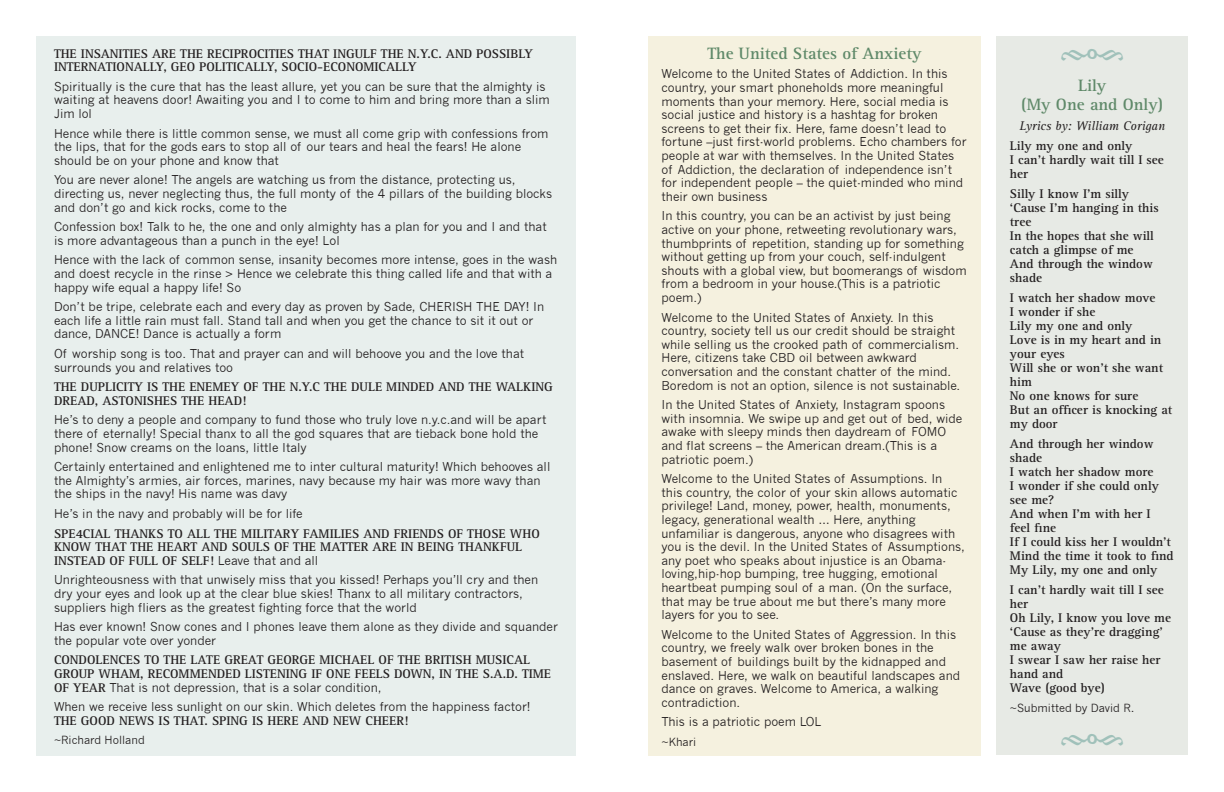
<style>
.page{position:relative;width:1224px;height:792px;background:#fff}
.page>*{position:absolute;margin:0;border:0;box-sizing:border-box;transform-origin:0 0}
.Normal__Web{font:700 17px/19px "Rotis Serif";color:#5f8969;text-align:center}
.Normal__Web-2{font:700 13px/14px "Rotis Serif";color:#231f20}
.Normal__Web-3{font:italic 13px "Rotis Serif";color:#231f20}
.Normal__Web-4{font:12px/13.6px "News Gothic";color:#231f20}
.Normal__Web-5{font:11px "News Gothic";color:#231f20}
.s1{font-family:"News Gothic";font-weight:400;font-size:12px}
.s2{font-family:"Rotis Serif";font-weight:700;font-size:13px}
.s3{font-size:12px}
</style>
<div class="page">
<div style="left:648px;top:36px;width:333px;height:720px;background:#f5f1df"></div>
<div style="left:36px;top:36px;width:540px;height:720px;background:#e8efed"></div>
<div style="left:996px;top:36px;width:192px;height:719px;background:#e7eae5"></div>
<p class="Normal__Web-2" style="left:54px;top:47px;width:480px;line-height:13.6px">THE INSANITIES ARE THE RECIPROCITIES THAT INGULF THE N.Y.C. AND POSSIBLY<br>INTERNATIONALLY, GEO POLITICALLY, SOCIO-ECONOMICALLY</p>
<p class="Normal__Web-4" style="left:54px;top:80px;width:497px">Spiritually is the cure that has the least allure, yet you can be sure that the almighty is waiting at heavens door! Awaiting you and I to come to him and bring more than a slim<br>Jim lol</p>
<p class="Normal__Web-4" style="left:54px;top:126px;width:496px">Hence while there is little common sense, we must all come grip with confessions from the lips, that for the gods ears to stop all of our tears and heal the fears! He alone should be on your phone and know that</p>
<p class="Normal__Web-4" style="left:54px;top:173px;width:500px">You are never alone! The angels are watching us from the distance, protecting us, directing us, never neglecting thus, the full monty of the 4 pillars of the building blocks and don’t go and kick rocks, come to the</p>
<p class="Normal__Web-4" style="left:54px;top:220px;width:494px">Confession box! Talk to he, the one and only almighty has a plan for you and I and that is more advantageous than a punch in the eye! Lol</p>
<p class="Normal__Web-4" style="left:54px;top:253px;width:505px">Hence with the lack of common sense, insanity becomes more intense, goes in the wash and doest recycle in the rinse &gt; Hence we celebrate this thing called life and that with a happy wife equal a happy life! So</p>
<p class="Normal__Web-4" style="left:54px;top:300px;width:492px">Don’t be tripe, celebrate each and every day as proven by Sade, CHERISH THE DAY! In each life a little rain must fall. Stand tall and when you get the chance to sit it out or dance, DANCE! Dance is actually a form</p>
<p class="Normal__Web-4" style="left:54px;top:347px;width:472px">Of worship song is too. That and prayer can and will behoove you and the love that surrounds you and relatives too</p>
<p class="Normal__Web-2" style="left:54px;top:380px;width:500px;line-height:13.6px">THE DUPLICITY IS THE ENEMEY OF THE N.Y.C THE DULE MINDED AND THE WALKING<br>DREAD, ASTONISHES THE HEAD!</p>
<p class="Normal__Web-4" style="left:54px;top:413px;width:494px">He’s to deny a people and company to fund those who truly love n.y.c.and will be apart there of eternally! Special thanx to all the god squares that are tieback bone hold the phone! Snow creams on the loans, little Italy</p>
<p class="Normal__Web-4" style="left:54px;top:460px;width:498px">Certainly entertained and enlightened me to inter cultural maturity! Which behooves all the Almighty’s armies, air forces, marines, navy because my hair was more wavy than the ships in the navy! His name was davy</p>
<p class="Normal__Web-4" style="left:54px;top:507px;width:250px">He’s in the navy and probably will be for life</p>
<p class="Normal__Web-2" style="left:54px;top:527px;width:487px;line-height:13.6px">SPE4CIAL THANKS TO ALL THE MILITARY FAMILIES AND FRIENDS OF THOSE WHO<br>KNOW THAT THE HEART AND SOULS OF THE MATTER ARE IN BEING THANKFUL<br>INSTEAD OF FULL OF SELF! <span class="s1">Leave that and all</span></p>
<p class="Normal__Web-4" style="left:54px;top:573px;width:486px">Unrighteousness with that unwisely miss that you kissed! Perhaps you’ll cry and then dry your eyes and look up at the clear blue skies! Thanx to all military contractors, suppliers high fliers as the greatest fighting force that the world</p>
<p class="Normal__Web-4" style="left:54px;top:620px;width:506px">Has ever known! Snow cones and I phones leave them alone as they divide and squander the popular vote over yonder</p>
<p class="Normal__Web-2" style="left:54px;top:653px;width:499px;line-height:13.6px">CONDOLENCES TO THE LATE GREAT GEORGE MICHAEL OF THE BRITISH MUSICAL<br>GROUP WHAM, RECOMMENDED LISTENING IF ONE FEELS DOWN, IN THE S.A.D. TIME</p>
<p class="Normal__Web-4" style="left:54px;top:680px;width:329px"><span class="s2">OF YEAR</span> That is not depression, that is a solar condition,</p>
<p class="Normal__Web-4" style="left:54px;top:700px;width:478px">When we receive less sunlight on our skin. Which deletes from the happiness factor!</p>
<p class="Normal__Web-2" style="left:54px;top:714px;width:356px">THE GOOD NEWS IS THAT. SPING IS HERE AND NEW CHEER!</p>
<p class="Normal__Web-5" style="left:54px;top:734px;width:92px">~Richard Holland</p>
<p class="Normal__Web" style="left:707px;top:44px;width:216px">The United States of Anxiety</p>
<p class="Normal__Web-4" style="left:662px;top:67px;width:307px">Welcome to the United States of Addiction. In this country, your smart phoneholds more meaningful moments than your memory. Here, social media is social justice and history is a hashtag for broken screens to get their fix. Here, fame doesn’t lead to fortune –just first-world problems. Echo chambers for people at war with themselves. In the United States of Addiction, the declaration of independence isn’t for independent people – the quiet-minded who mind their own business</p>
<p class="Normal__Web-4" style="left:662px;top:209px;width:307px">In this country, you can be an activist by just being active on your phone, retweeting revolutionary wars, thumbprints of repetition, standing up for something without getting up from your couch, self-indulgent shouts with a global view, but boomerangs of wisdom from a bedroom in your house.(This is a patriotic poem.)</p>
<p class="Normal__Web-4" style="left:662px;top:311px;width:300px">Welcome to the United States of Anxiety. In this country, society tell us our credit should be straight while selling us the crooked path of commercialism.<br>Here, citizens take CBD oil between awkward conversation and the constant chatter of the mind.<br>Boredom is not an option, silence is not sustainable.</p>
<p class="Normal__Web-4" style="left:662px;top:398px;width:302px">In the United States of Anxiety, Instagram spoons with insomnia. We swipe up and get out of bed, wide awake with sleepy minds then daydream of FOMO and flat screens – the American dream.(This is a patriotic poem.)</p>
<p class="Normal__Web-4" style="left:662px;top:472px;width:305px">Welcome to the United States of Assumptions. In this country, the color of your skin allows automatic privilege! Land, money, power, health, monuments, legacy, generational wealth … Here, anything unfamiliar is dangerous, anyone who disagrees with you is the devil. In the United States of Assumptions, any poet who speaks about injustice is an Obama&shy;loving,hip-hop bumping, tree hugging, emotional heartbeat pumping soul of a man. (On the surface, that may be true about me but there’s many more layers for you to see.</p>
<p class="Normal__Web-4" style="left:662px;top:628px;width:300px">Welcome to the United States of Aggression. In this country, we freely walk over broken bones in the basement of buildings built by the kidnapped and enslaved. Here, we walk on beautiful landscapes and dance on graves. Welcome to America, a walking contradiction.</p>
<p class="Normal__Web-4" style="left:662px;top:715px;width:161px">This is a patriotic poem LOL</p>
<p class="Normal__Web-5" style="left:662px;top:736px;width:36px">~Khari</p>
<p class="Normal__Web" style="left:1021px;top:76px;width:143px">Lily<br>(My One and Only)</p>
<p class="Normal__Web-3" style="left:1019px;top:119px;width:147px">Lyrics by: William Corigan</p>
<p class="Normal__Web-2" style="left:1010px;top:139px;width:124px">Lily my one and only</p>
<p class="Normal__Web-2" style="left:1010px;top:153px;width:156px">I can’t hardly wait till I see her</p>
<p class="Normal__Web-2" style="left:1010px;top:187px;width:121px">Silly I know I’m silly</p>
<p class="Normal__Web-2" style="left:1010px;top:201px;width:150px">‘Cause I’m hanging in this tree</p>
<p class="Normal__Web-2" style="left:1010px;top:229px;width:145px">In the hopes that she will catch a glimpse of me</p>
<p class="Normal__Web-2" style="left:1010px;top:257px;width:144px">And through the window shade</p>
<p class="Normal__Web-2" style="left:1010px;top:291px;width:147px">I watch her shadow move</p>
<p class="Normal__Web-2" style="left:1010px;top:305px;width:87px">I wonder if she</p>
<p class="Normal__Web-2" style="left:1010px;top:319px;width:124px">Lily my one and only</p>
<p class="Normal__Web-2" style="left:1010px;top:333px;width:153px">Love is in my heart and in your eyes</p>
<p class="Normal__Web-2" style="left:1010px;top:361px;width:155px">Will she or won’t she want him</p>
<p class="Normal__Web-2" style="left:1010px;top:389px;width:130px">No one knows for sure</p>
<p class="Normal__Web-2" style="left:1010px;top:403px;width:164px">But an officer is knocking at my door</p>
<p class="Normal__Web-2" style="left:1010px;top:437px;width:145px">And through her window shade</p>
<p class="Normal__Web-2" style="left:1010px;top:465px;width:145px">I watch her shadow more</p>
<p class="Normal__Web-2" style="left:1010px;top:479px;width:150px">I wonder if she could only see me?</p>
<p class="Normal__Web-2" style="left:1010px;top:507px;width:142px">And when I’m with her I feel fine</p>
<p class="Normal__Web-2" style="left:1010px;top:535px;width:162px">If I could kiss her I wouldn’t</p>
<p class="Normal__Web-2" style="left:1010px;top:549px;width:165px">Mind the time it took to find</p>
<p class="Normal__Web-2" style="left:1010px;top:563px;width:149px">My Lily, my one and only</p>
<p class="Normal__Web-2" style="left:1010px;top:583px;width:156px">I can’t hardly wait till I see her</p>
<p class="Normal__Web-2" style="left:1010px;top:611px;width:163px">Oh Lily, I know you love me</p>
<p class="Normal__Web-2" style="left:1010px;top:625px;width:154px">‘Cause as they’re dragging’ me away</p>
<p class="Normal__Web-2" style="left:1010px;top:653px;width:152px">I swear I saw her raise her hand and</p>
<p class="Normal__Web-2" style="left:1010px;top:681px;width:96px">Wave (good bye)</p>
<p class="Normal__Web-5" style="left:1010px;top:702px;width:126px">~Submitted by David R<span class="s3">.</span></p>
</div>
